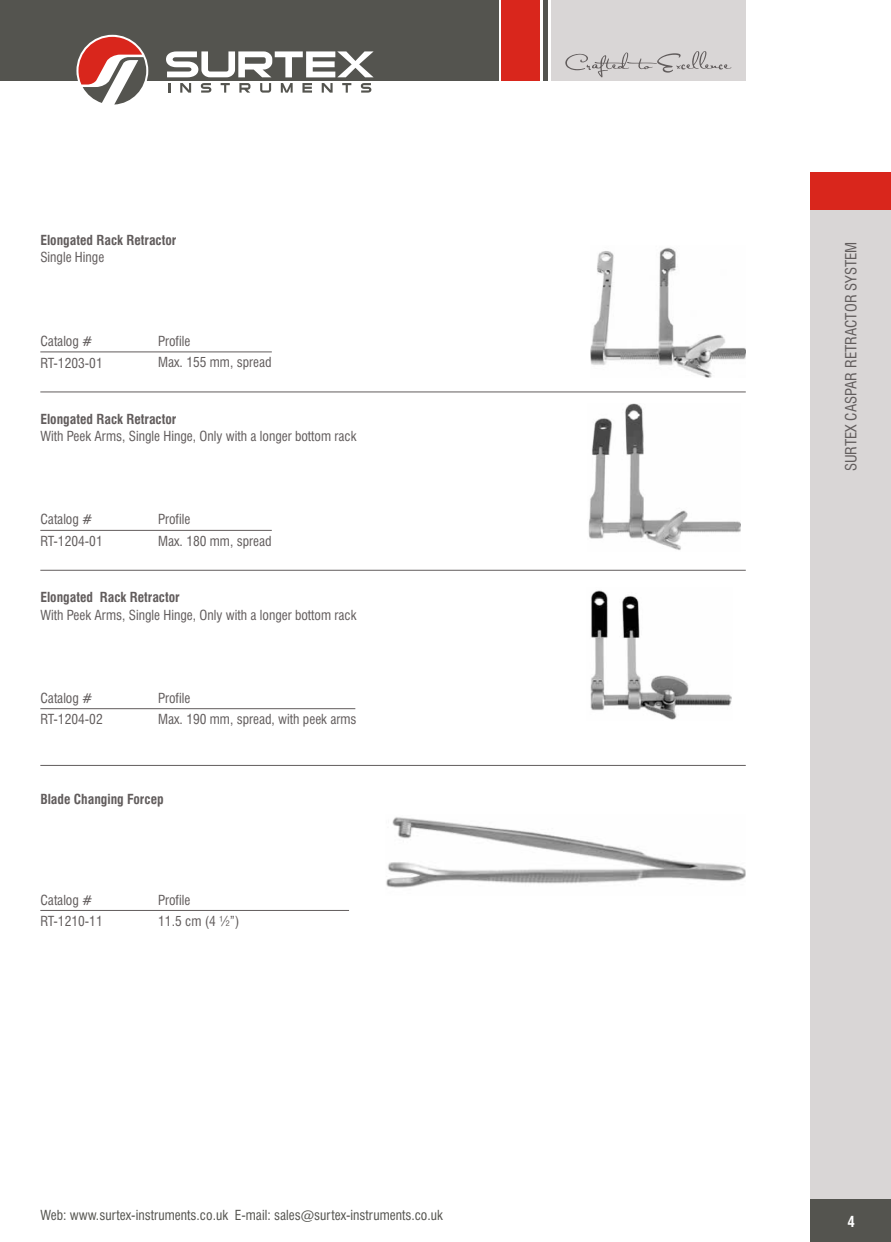
<style>
.page{position:relative;width:891px;height:1242px;background:#fff}
.page>*{position:absolute;margin:0;border:0;box-sizing:border-box;transform-origin:0 0}
.t1{font:condensed 15px "Swiss 721 BT";color:#615c5c}
.t2{font:700 condensed 15px "Swiss 721 BT";color:#fff}
.t3{font:condensed 13.5px "Swiss 721 BT";color:#615c5c}
.t4{font:700 condensed 13.5px "Swiss 721 BT";color:#615c5c}
.t5{font:condensed 13.5px "Swiss 721 BT";color:#54544f}
</style>
<div class="page">
<hr style="left:40px;top:708px;width:315px;height:1px;background:#615c5c">
<hr style="left:40px;top:530px;width:232px;height:1px;background:#615c5c">
<div style="left:0;top:0;width:498px;height:80px;background:#54544f"></div>
<div style="left:502px;top:0;width:38px;height:80px;background:#d9261c"></div>
<hr style="left:543px;top:0;width:4px;height:80px;background:#54544f">
<div style="left:551px;top:0;width:195px;height:80px;background:#d9d6d6"></div>
<svg style="left:565px;top:51px;width:166px;height:26px"></svg>
<svg style="left:76px;top:35px;width:72px;height:72px"></svg>
<svg style="left:79px;top:37px;width:67px;height:68px"></svg>
<svg style="left:168px;top:83px;width:2px;height:10px"></svg>
<svg style="left:180px;top:83px;width:11px;height:10px"></svg>
<svg style="left:201px;top:83px;width:10px;height:10px"></svg>
<svg style="left:221px;top:83px;width:9px;height:10px"></svg>
<svg style="left:239px;top:83px;width:11px;height:10px"></svg>
<svg style="left:260px;top:83px;width:11px;height:10px"></svg>
<svg style="left:281px;top:83px;width:12px;height:10px"></svg>
<svg style="left:302px;top:83px;width:10px;height:10px"></svg>
<svg style="left:322px;top:83px;width:11px;height:10px"></svg>
<svg style="left:342px;top:83px;width:9px;height:10px"></svg>
<svg style="left:361px;top:83px;width:10px;height:10px"></svg>
<svg style="left:166px;top:51px;width:208px;height:26px"></svg>
<div style="left:811px;top:173px;width:80px;height:1069px;background:#d9d6d6"></div>
<div style="left:811px;top:1200px;width:80px;height:42px;background:#54544f"></div>
<div style="left:811px;top:173px;width:80px;height:37px;background:#d9261c"></div>
<hr style="left:40px;top:352px;width:232px;height:1px;background:#615c5c">
<hr style="left:40px;top:392px;width:706px;height:1px;background:#615c5c">
<hr style="left:40px;top:570px;width:706px;height:1px;background:#615c5c">
<hr style="left:40px;top:765px;width:706px;height:1px;background:#615c5c">
<hr style="left:40px;top:910px;width:309px;height:1px;background:#615c5c">
<img style="left:386px;top:817px;width:360px;height:71px">
<img style="left:590px;top:247px;width:156px;height:131px">
<img style="left:588px;top:403px;width:153px;height:147px">
<img style="left:590px;top:590px;width:142px;height:130px">
<p class="t4" style="left:40px;top:235px;width:138px">Elongated Rack Retractor</p>
<p class="t3" style="left:40px;top:252px;width:65px">Single Hinge</p>
<p class="t3" style="left:40px;top:336px;width:54px">Catalog #</p>
<p class="t3" style="left:158px;top:336px;width:34px">Profile</p>
<p class="t3" style="left:40px;top:357px;width:64px">RT-1203-01</p>
<p class="t3" style="left:158px;top:357px;width:115px">Max. 155 mm, spread</p>
<p class="t4" style="left:40px;top:413px;width:138px">Elongated Rack Retractor</p>
<p class="t3" style="left:40px;top:431px;width:318px">With Peek Arms, Single Hinge, Only with a longer bottom rack</p>
<p class="t3" style="left:40px;top:514px;width:54px">Catalog #</p>
<p class="t3" style="left:158px;top:514px;width:34px">Profile</p>
<p class="t3" style="left:40px;top:536px;width:64px">RT-1204-01</p>
<p class="t3" style="left:158px;top:536px;width:115px">Max. 180 mm, spread</p>
<p class="t4" style="left:40px;top:592px;width:141px">Elongated Rack Retractor</p>
<p class="t3" style="left:40px;top:610px;width:318px">With Peek Arms, Single Hinge, Only with a longer bottom rack</p>
<p class="t3" style="left:40px;top:693px;width:54px">Catalog #</p>
<p class="t3" style="left:158px;top:693px;width:34px">Profile</p>
<p class="t3" style="left:40px;top:714px;width:64px">RT-1204-02</p>
<p class="t3" style="left:158px;top:714px;width:200px">Max. 190 mm, spread, with peek arms</p>
<p class="t4" style="left:40px;top:794px;width:125px">Blade Changing Forcep</p>
<p class="t3" style="left:40px;top:894px;width:54px">Catalog #</p>
<p class="t3" style="left:158px;top:894px;width:34px">Profile</p>
<p class="t3" style="left:40px;top:916px;width:64px">RT-1210-11</p>
<p class="t3" style="left:158px;top:916px;width:83px">11.5 cm (4 ½”)</p>
<p class="t5" style="left:40px;top:1210px;width:404px">Web: www.surtex-instruments.co.uk E-mail: sales@surtex-instruments.co.uk</p>
<p class="t1" style="left:845px;top:471px;width:231px;rotate:-90deg">SURTEX CASPAR RETRACTOR SYSTEM</p>
<p class="t2" style="left:847px;top:1215px;width:9px">4</p>
</div>
